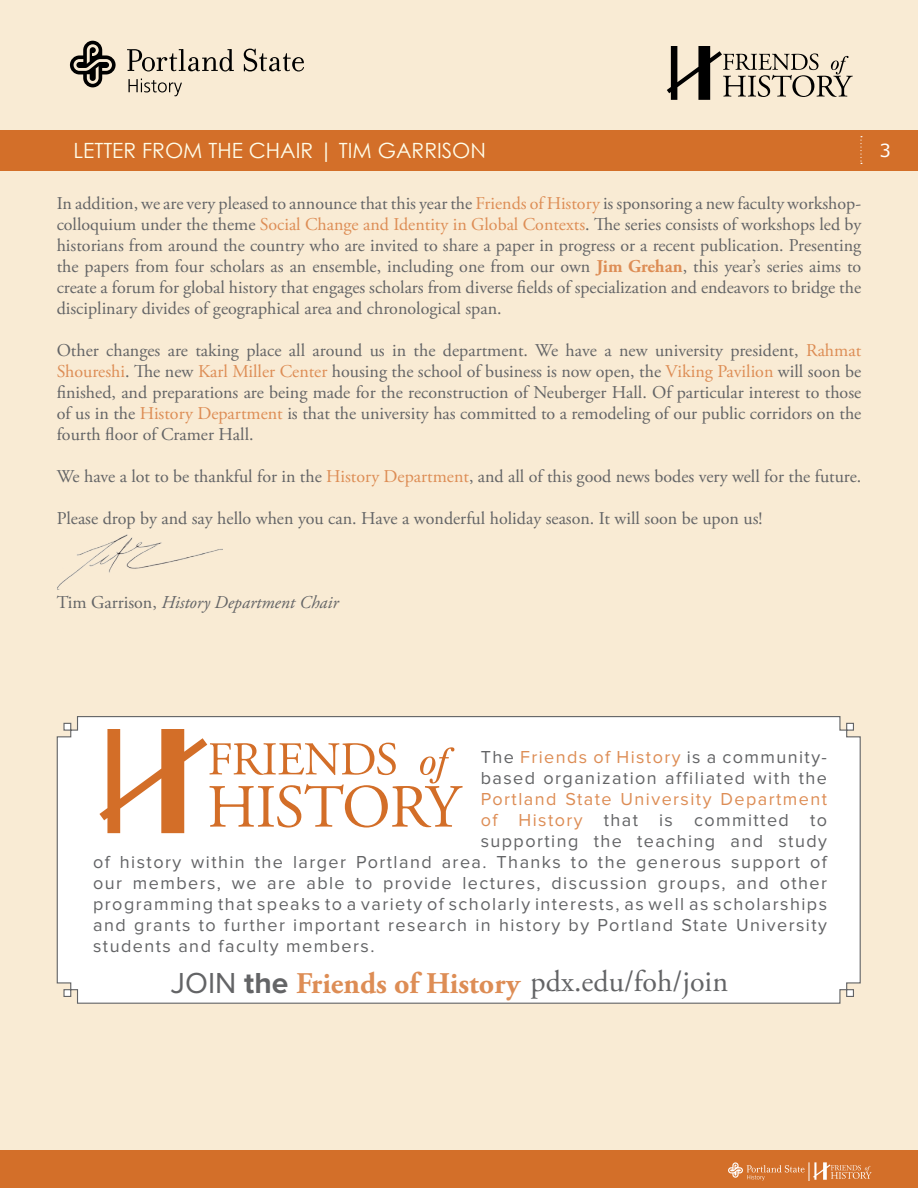
<style>
.page{position:relative;width:918px;height:1188px;background:#f9ebd4}
.page>*{position:absolute;margin:0;border:0;box-sizing:border-box;transform-origin:0 0}
.t1{font:700 30px "Adobe Garamond Pro";color:#dd8d55}
.t2{font:21px "Century Gothic";color:#fffde9}
.t3{font:18px/21px "Adobe Garamond Pro";color:#636466;text-align:justify}
.t4{font:18px/21px "Proxima Nova";letter-spacing:.08em;color:#636466}
.t5{font:italic 18px "Adobe Garamond Pro";color:#636466}
.t6{font:18px "Proxima Nova";letter-spacing:.08em;color:#dd8d55}
.t7{font:18px "Verdana";color:#fff}
.s1{color:#dd8d55}
.s2{font-weight:700;color:#dd8d55}
.s3{font-style:normal}
.s4{font-family:"Proxima Nova";font-weight:400;color:#636466}
.s5{font-family:"Proxima Nova";color:#636466}
.s6{font-weight:400;color:#636466}
</style>
<div class="page">
<div style="left:0;top:1150px;width:918px;height:38px;background:#d36f29"></div>
<svg style="left:728px;top:1162px;width:144px;height:19px"></svg>
<div style="left:0;top:130px;width:918px;height:41px;background:#d36f29"></div>
<svg style="left:860px;top:136px;width:2px;height:28px"></svg>
<svg style="left:667px;top:46px;width:185px;height:54px"></svg>
<svg style="left:128px;top:79px;width:54px;height:17px"></svg>
<svg style="left:244px;top:49px;width:60px;height:23px"></svg>
<svg style="left:127px;top:49px;width:107px;height:23px"></svg>
<svg style="left:70px;top:41px;width:46px;height:46px"></svg>
<img style="left:57px;top:535px;width:166px;height:54px">
<div style="left:56px;top:716px;width:805px;height:288px;background:#fff"></div>
<svg style="left:99px;top:730px;width:364px;height:103px;background:#f4dbca"></svg>
<p class="t2" style="left:73px;top:136px;width:414px">LETTER FROM THE CHAIR | TIM GARRISON</p>
<p class="t3" style="left:57px;top:194px;width:806px">In addition, we are very pleased to announce that this year the <span class="s1">Friends of History</span> is sponsoring a new faculty workshop&shy;colloquium under the theme <span class="s1">Social Change and Identity in Global Contexts</span>. The series consists of workshops led by historians from around the country who are invited to share a paper in progress or a recent publication. Presenting the papers from four scholars as an ensemble, including one from our own <span class="s2">Jim Grehan</span>, this year’s series aims to create a forum for global history that engages scholars from diverse fields of specialization and endeavors to bridge the disciplinary divides of geographical area and chronological span.</p>
<p class="t3" style="left:57px;top:341px;width:806px">Other changes are taking place all around us in the department. We have a new university president, <span class="s1">Rahmat Shoureshi</span>. The new <span class="s1">Karl Miller Center</span> housing the school of business is now open, the <span class="s1">Viking Pavilion</span> will soon be finished, and preparations are being made for the reconstruction of Neuberger Hall. Of particular interest to those of us in the <span class="s1">History Department</span> is that the university has committed to a remodeling of our public corridors on the fourth floor of Cramer Hall.</p>
<p class="t3" style="left:57px;top:467px;width:806px">We have a lot to be thankful for in the <span class="s1">History Department</span>, and all of this good news bodes very well for the future.</p>
<p class="t3" style="left:57px;top:509px;width:707px">Please drop by and say hello when you can. Have a wonderful holiday season. It will soon be upon us!</p>
<p class="t7" style="left:880px;top:138px;width:13px">3</p>
<p class="t5" style="left:57px;top:592px;width:283px"><span class="s3">Tim Garrison,</span> History Department Chair</p>
<p class="t4" style="left:481px;top:747px;width:348px">The <span class="s1">Friends of History</span> is a community&shy;based organization affiliated with the</p>
<p class="t6" style="left:481px;top:789px;width:348px">Portland State University Department</p>
<p class="t4" style="left:481px;top:810px;width:348px"><span class="s1">of History</span> that is committed to</p>
<p class="t4" style="left:481px;top:831px;width:348px">supporting the teaching and study</p>
<p class="t4" style="left:93px;top:852px;width:735px">of history within the larger Portland area. Thanks to the generous support of</p>
<p class="t4" style="left:93px;top:873px;width:735px">our members, we are able to provide lectures, discussion groups, and other</p>
<p class="t4" style="left:93px;top:894px;width:735px">programming that speaks to a variety of scholarly interests, as well as scholarships</p>
<p class="t4" style="left:93px;top:915px;width:735px">and grants to further important research in history by Portland State University</p>
<p class="t4" style="left:93px;top:936px;width:283px">students and faculty members.</p>
<h1 class="t1" style="left:171px;top:966px;width:559px"><span class="s4">JOIN</span> <span class="s5">the</span> Friends of History <span class="s6">pdx.edu/foh/join</span></h1>
</div>
